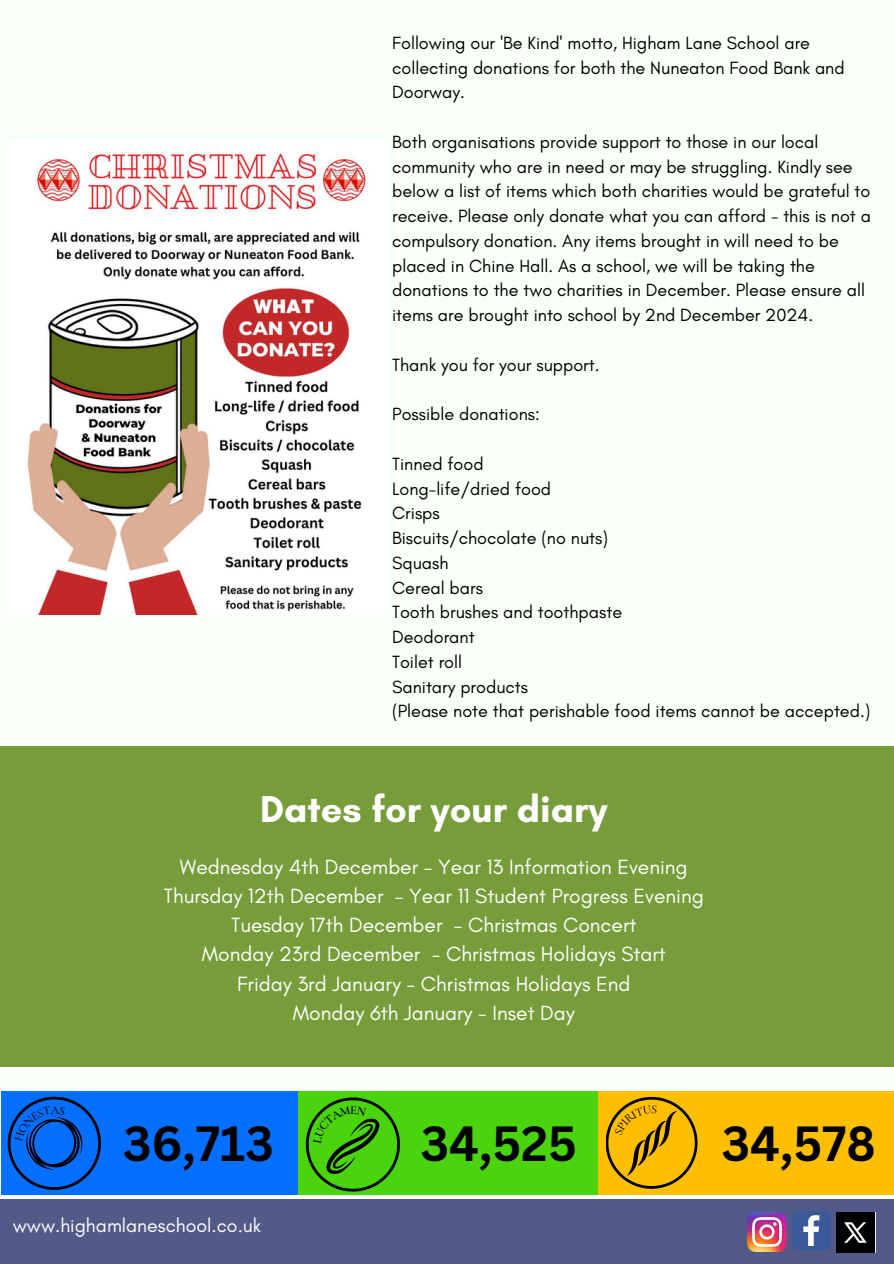
<style>
.page{position:relative;width:894px;height:1264px;background:#fff}
.page>*{position:absolute;margin:0;border:0;box-sizing:border-box;transform-origin:0 0}
.t1{font:700 48px "Canva Sans";color:#000}
.t2{font:700 37.95px "Glacial Indifference";color:#fff}
.t3{font:21px/29.2px "Glacial Indifference";color:#fff;text-align:center}
.t4{font:19.5px "Glacial Indifference";color:#fff}
.t5{font:18px/24.8px "Glacial Indifference";color:#000}
.t6{font:500 12.15px "Cormorant Garamond";color:#000}
</style>
<div class="page">
<div style="left:0;top:0;width:893px;height:1263px;background:#f9fff9"></div>
<div style="left:0;top:1199px;width:893px;height:64px;background:#525b88"></div>
<img style="left:747px;top:1212px;width:39px;height:39px">
<svg style="left:792px;top:1211px;width:38px;height:39px"></svg>
<img style="left:836px;top:1212px;width:39px;height:40px">
<div style="left:0;top:745px;width:893px;height:321px;background:#769d3a"></div>
<div style="left:1px;top:1091px;width:299px;height:103px;background:#056fff"></div>
<div style="left:597px;top:1090px;width:296px;height:104px;background:#ffbf01"></div>
<div style="left:298px;top:1090px;width:299px;height:104px;background:#49d40e"></div>
<img style="left:27px;top:151px;width:339px;height:463px">
<svg style="left:8px;top:1096px;width:93px;height:93px"></svg>
<svg style="left:305px;top:1096px;width:392px;height:95px"></svg>
<p class="t5" style="left:392px;top:30px;width:454px">Following our 'Be Kind' motto, Higham Lane School are collecting donations for both the Nuneaton Food Bank and<br>Doorway.</p>
<p class="t5" style="left:392px;top:129px;width:480px">Both organisations provide support to those in our local community who are in need or may be struggling. Kindly see below a list of items which both charities would be grateful to receive. Please only donate what you can afford - this is not a compulsory donation. Any items brought in will need to be placed in Chine Hall. As a school, we will be taking the donations to the two charities in December. Please ensure all items are brought into school by 2nd December 2024.</p>
<p class="t5" style="left:392px;top:352px;width:209px">Thank you for your support.</p>
<p class="t5" style="left:392px;top:401px;width:149px">Possible donations:</p>
<p class="t5" style="left:392px;top:451px;width:479px">Tinned food<br>Long-life/dried food<br>Crisps<br>Biscuits/chocolate (no nuts)<br>Squash<br>Cereal bars<br>Tooth brushes and toothpaste<br>Deodorant<br>Toilet roll<br>Sanitary products<br>(Please note that perishable food items cannot be accepted.)</p>
<p class="t6" style="left:51px;top:1102px;width:10px">A</p>
<h2 class="t2" style="left:260px;top:785px;width:349px">Dates for your diary</h2>
<p class="t3" style="left:164px;top:851px;width:541px">Wednesday 4th December - Year 13 Information Evening Thursday 12th December - Year 11 Student Progress Evening Tuesday 17th December - Christmas Concert<br>Monday 23rd December - Christmas Holidays Start<br>Friday 3rd January - Christmas Holidays End<br>Monday 6th January - Inset Day</p>
<h1 class="t1" style="left:123px;top:1109px;width:152px">36,713</h1>
<h1 class="t1" style="left:420px;top:1109px;width:157px">34,525</h1>
<h1 class="t1" style="left:721px;top:1109px;width:156px">34,578</h1>
<p class="t4" style="left:13px;top:1213px;width:250px">www.highamlaneschool.co.uk</p>
</div>
